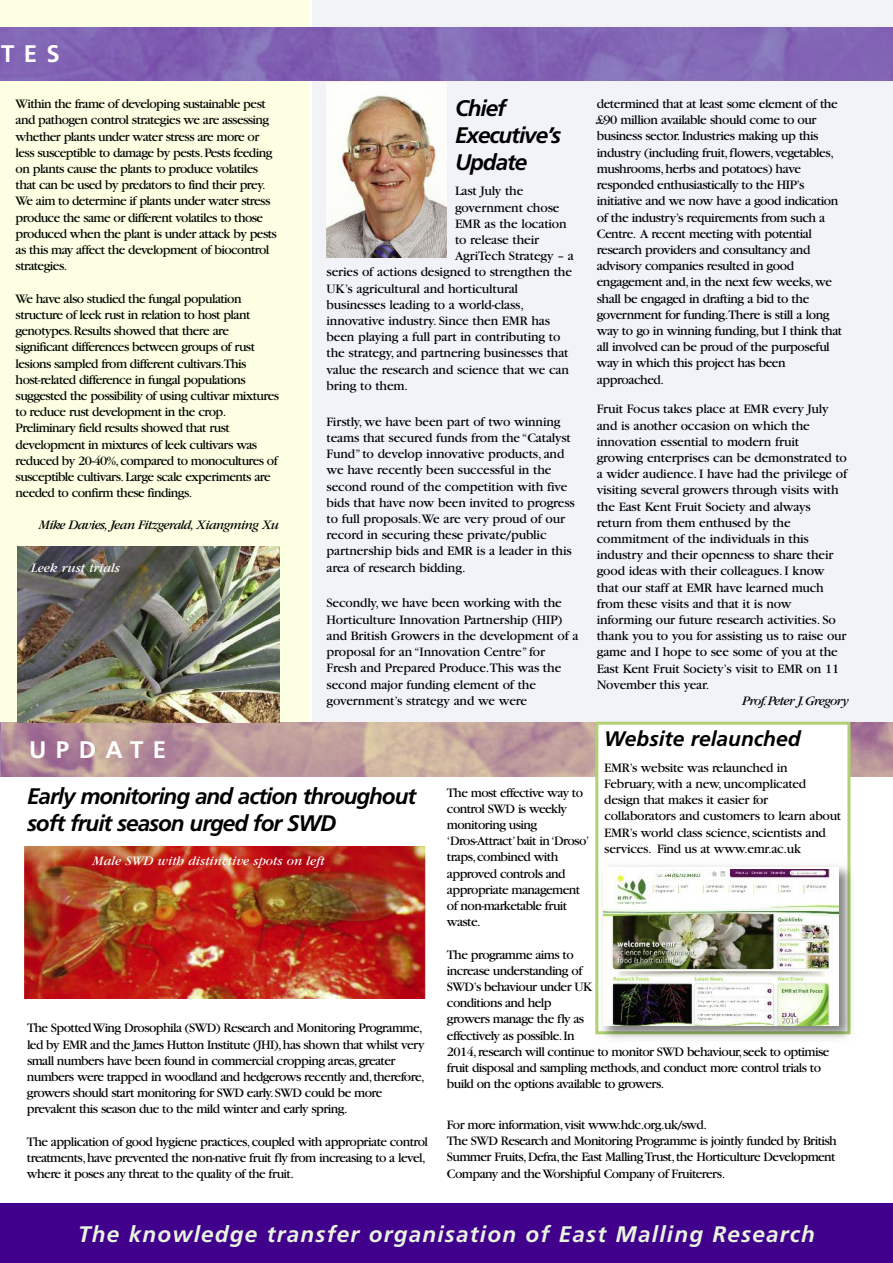
<style>
.page{position:relative;width:893px;height:1263px;background:#fff}
.page>*{position:absolute;margin:0;border:0;box-sizing:border-box;transform-origin:0 0}
.t1{font:700 24px "Frutiger";letter-spacing:.39em;color:#fff}
.t2{font:italic 700 22.5px/27px "Frutiger";letter-spacing:-.045em;color:#000}
.t3{font:italic 700 22.5px "Frutiger";letter-spacing:.055em;color:#e8f4df}
.t4{font:italic 700 21px "Frutiger";color:#000}
.t5{font:13.5px/16.2px "Garamond";letter-spacing:-.03em;color:#000}
.t6{font:13.5px/16.2px "Garamond";letter-spacing:-.01em;color:#000}
.t7{font:italic 13.5px "Garamond";letter-spacing:-.045em;color:#000}
.t8{font:italic 13.5px "Garamond";color:#fff}
</style>
<div class="page">
<div style="left:0;top:0;width:309px;height:724px;background:#fcffe1"></div>
<div style="left:312px;top:0;width:581px;height:729px;background:#f1f3f9"></div>
<img style="left:1px;top:723px;width:892px;height:53px">
<div style="left:0;top:1204px;width:893px;height:59px;background:#41008b"></div>
<img style="left:0;top:27px;width:893px;height:53px">
<img style="left:326px;top:82px;width:120px;height:175px">
<hr style="left:0;top:723px;width:1px;height:53px;background:#a2c8b9">
<img style="left:24px;top:846px;width:402px;height:152px">
<div style="left:598px;top:725px;width:249px;height:306px;background:#fff"></div>
<div style="left:595px;top:722px;width:255px;height:312px;border:3px solid #afd172"></div>
<img style="left:597px;top:860px;width:255px;height:179px">
<img style="left:598px;top:860px;width:249px;height:171px">
<img style="left:604px;top:869px;width:235px;height:157px">
<img style="left:17px;top:546px;width:262px;height:177px">
<h1 class="t1" style="left:1px;top:44px;width:60px">TES</h1>
<p class="t5" style="left:16px;top:97px;width:263px">Within the frame of developing sustainable pest and pathogen control strategies we are assessing whether plants under water stress are more or less susceptible to damage by pests.Pests feeding on plants cause the plants to produce volatiles that can be used by predators to find their prey.<br>We aim to determine if plants under water stress produce the same or different volatiles to those produced when the plant is under attack by pests as this may affect the development of biocontrol strategies.</p>
<p class="t5" style="left:16px;top:292px;width:265px">We have also studied the fungal population structure of leek rust in relation to host plant genotypes.Results showed that there are significant differences between groups of rust lesions sampled from different cultivars.This host-related difference in fungal populations suggested the possibility of using cultivar mixtures to reduce rust development in the crop.<br>Preliminary field results showed that rust development in mixtures of leek cultivars was reduced by 20-40%,compared to monocultures of susceptible cultivars.Large scale experiments are needed to confirm these findings.</p>
<p class="t7" style="left:39px;top:520px;width:242px">Mike Davies, Jean Fitzgerald, Xiangming Xu</p>
<p class="t8" style="left:31px;top:563px;width:91px">Leek rust trials</p>
<h2 class="t2" style="left:455px;top:96px;width:108px">Chief<br>Executive’s<br>Update</h2>
<p class="t6" style="left:455px;top:184px;width:70px">Last July the</p>
<p class="t6" style="left:455px;top:200px;width:106px">government chose</p>
<p class="t6" style="left:455px;top:217px;width:113px">EMR as the location</p>
<p class="t6" style="left:455px;top:233px;width:86px">to release their</p>
<p class="t6" style="left:455px;top:249px;width:120px">AgriTech Strategy – a</p>
<p class="t6" style="left:327px;top:265px;width:247px">series of actions designed to strengthen the</p>
<p class="t6" style="left:327px;top:281px;width:193px">UK’s agricultural and horticultural</p>
<p class="t6" style="left:327px;top:298px;width:199px">businesses leading to a world-class,</p>
<p class="t6" style="left:327px;top:314px;width:225px">innovative industry. Since then EMR has</p>
<p class="t6" style="left:327px;top:330px;width:235px">been playing a full part in contributing to</p>
<p class="t6" style="left:327px;top:346px;width:244px">the strategy, and partnering businesses that</p>
<p class="t6" style="left:327px;top:362px;width:244px">value the research and science that we can</p>
<p class="t6" style="left:327px;top:379px;width:83px">bring to them.</p>
<p class="t6" style="left:327px;top:415px;width:250px">Firstly, we have been part of two winning teams that secured funds from the “Catalyst Fund” to develop innovative products, and we have recently been successful in the second round of the competition with five bids that have now been invited to progress to full proposals.We are very proud of our record in securing these private/public partnership bids and EMR is a leader in this area of research bidding.</p>
<p class="t6" style="left:327px;top:596px;width:254px">Secondly, we have been working with the Horticulture Innovation Partnership (HIP) and British Growers in the development of a proposal for an“Innovation Centre” for Fresh and Prepared Produce.This was the second major funding element of the government’s strategy and we were</p>
<p class="t5" style="left:597px;top:97px;width:247px">determined that at least some element of the £90 million available should come to our business sector.Industries making up this industry (including fruit,flowers,vegetables, mushrooms,herbs and potatoes) have responded enthusiastically to the HIP’s initiative and we now have a good indication of the industry’s requirements from such a Centre. A recent meeting with potential research providers and consultancy and advisory companies resulted in good engagement and,in the next few weeks,we shall be engaged in drafting a bid to the government for funding.There is still a long way to go in winning funding,but I think that all involved can be proud of the purposeful way in which this project has been approached.</p>
<p class="t6" style="left:597px;top:402px;width:252px">Fruit Focus takes place at EMR every July and is another occasion on which the innovation essential to modern fruit growing enterprises can be demonstrated to a wider audience. I have had the privilege of visiting several growers through visits with the East Kent Fruit Society and always return from them enthused by the commitment of the individuals in this industry and their openness to share their good ideas with their colleagues. I know that our staff at EMR have learned much from these visits and that it is now informing our future research activities. So thank you to you for assisting us to raise our game and I hope to see some of you at the East Kent Fruit Society’s visit to EMR on 11<br>November this year.</p>
<p class="t7" style="left:742px;top:696px;width:108px">Prof.Peter J.Gregory</p>
<h1 class="t1" style="left:29px;top:740px;width:138px">UPDATE</h1>
<h2 class="t2" style="left:27px;top:785px;width:391px">Early monitoring and action throughout soft fruit season urged for SWD</h2>
<p class="t8" style="left:93px;top:857px;width:234px">Male SWD with distinctive spots on left</p>
<p class="t5" style="left:27px;top:1021px;width:399px">The SpottedWing Drosophila (SWD) Research and Monitoring Programme, led by EMR and the James Hutton Institute (JHI),has shown that whilst very small numbers have been found in commercial cropping areas,greater numbers were trapped in woodland and hedgerows recently and,therefore, growers should start monitoring for SWD early.SWD could be more prevalent this season due to the mild winter and early spring.</p>
<p class="t5" style="left:27px;top:1135px;width:403px">The application of good hygiene practices,coupled with appropriate control treatments,have prevented the non-native fruit fly from increasing to a level, where it poses any threat to the quality of the fruit.</p>
<h3 class="t4" style="left:604px;top:731px;width:198px">Website relaunched</h3>
<p class="t5" style="left:604px;top:761px;width:238px">EMR’s website was relaunched in February,with a new,uncomplicated design that makes it easier for collaborators and customers to learn about EMR’s world class science,scientists and services. Find us at www.emr.ac.uk</p>
<p class="t5" style="left:447px;top:785px;width:144px">The most effective way to control SWD is weekly monitoring using ‘Dros-Attract’bait in‘Droso’ traps,combined with approved controls and appropriate management of non-marketable fruit waste.</p>
<p class="t5" style="left:447px;top:947px;width:384px">The programme aims to<br>increase understanding of<br>SWD’s behaviour under UK<br>conditions and help<br>growers manage the fly as<br>effectively as possible.In<br>2014,research will continue to monitor SWD behaviour,seek to optimise fruit disposal and sampling methods,and conduct more control trials to build on the options available to growers.</p>
<p class="t5" style="left:447px;top:1117px;width:391px">For more information,visit www.hdc.org.uk/swd.<br>The SWD Research and Monitoring Programme is jointly funded by British Summer Fruits,Defra,the East MallingTrust,the Horticulture Development Company and theWorshipful Company of Fruiterers.</p>
<h2 class="t3" style="left:78px;top:1225px;width:738px">The knowledge transfer organisation of East Malling Research</h2>
</div>
